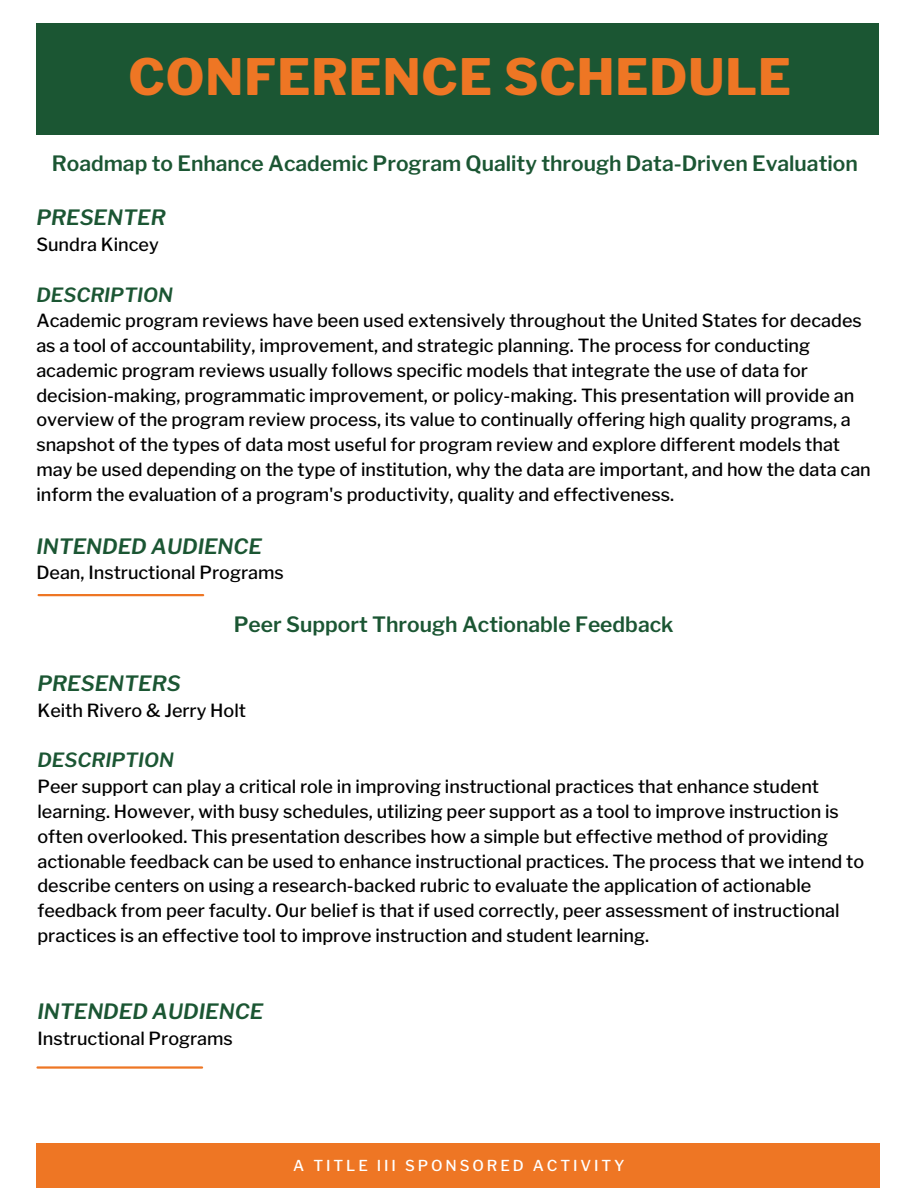
<style>
.page{position:relative;width:918px;height:1188px;background:#fff}
.page>*{position:absolute;margin:0;border:0;box-sizing:border-box;transform-origin:0 0}
.t1{font:800 49.8px "Libre Franklin";letter-spacing:.02em;color:#ee7624}
.t2{font:600 21px "Libre Franklin";color:#1b5633}
.t3{font:italic 600 21px "Libre Franklin";color:#1b5633}
.t4{font:italic 600 19.5px "Libre Franklin";color:#1b5633}
.t5{font:500 18px/24.8px "Libre Franklin";color:#000}
.t6{font:500 15px "Libre Franklin";letter-spacing:.195em;color:#fff}
</style>
<div class="page">
<div style="left:36px;top:1143px;width:843px;height:45px;background:#ee7624"></div>
<div style="left:36px;top:23px;width:843px;height:111px;background:#1b5633"></div>
<hr style="left:39px;top:594px;width:164px;height:2px;background:#ee7624">
<hr style="left:38px;top:1066px;width:164px;height:3px;background:#ee7624">
<h1 class="t1" style="left:129px;top:47px;width:664px">CONFERENCE SCHEDULE</h1>
<p class="t2" style="left:52px;top:151px;width:807px">Roadmap to Enhance Academic Program Quality through Data-Driven Evaluation</p>
<p class="t3" style="left:36px;top:205px;width:131px">PRESENTER</p>
<p class="t5" style="left:36px;top:232px;width:124px">Sundra Kincey</p>
<p class="t4" style="left:36px;top:283px;width:138px">DESCRIPTION</p>
<p class="t5" style="left:36px;top:309px;width:836px">Academic program reviews have been used extensively throughout the United States for decades as a tool of accountability, improvement, and strategic planning. The process for conducting academic program reviews usually follows specific models that integrate the use of data for decision-making, programmatic improvement, or policy-making. This presentation will provide an overview of the program review process, its value to continually offering high quality programs, a snapshot of the types of data most useful for program review and explore different models that may be used depending on the type of institution, why the data are important, and how the data can inform the evaluation of a program's productivity, quality and effectiveness.</p>
<p class="t3" style="left:36px;top:533px;width:227px">INTENDED AUDIENCE</p>
<p class="t5" style="left:36px;top:561px;width:249px">Dean, Instructional Programs</p>
<p class="t2" style="left:234px;top:612px;width:441px">Peer Support Through Actionable Feedback</p>
<p class="t3" style="left:37px;top:671px;width:145px">PRESENTERS</p>
<p class="t5" style="left:37px;top:698px;width:210px">Keith Rivero &amp; Jerry Holt</p>
<p class="t4" style="left:37px;top:749px;width:138px">DESCRIPTION</p>
<p class="t5" style="left:37px;top:774px;width:828px">Peer support can play a critical role in improving instructional practices that enhance student learning. However, with busy schedules, utilizing peer support as a tool to improve instruction is often overlooked. This presentation describes how a simple but effective method of providing actionable feedback can be used to enhance instructional practices. The process that we intend to describe centers on using a research-backed rubric to evaluate the application of actionable feedback from peer faculty. Our belief is that if used correctly, peer assessment of instructional practices is an effective tool to improve instruction and student learning.</p>
<p class="t3" style="left:37px;top:999px;width:227px">INTENDED AUDIENCE</p>
<p class="t5" style="left:37px;top:1026px;width:197px">Instructional Programs</p>
<p class="t6" style="left:293px;top:1157px;width:333px">A TITLE III SPONSORED ACTIVITY</p>
</div>
